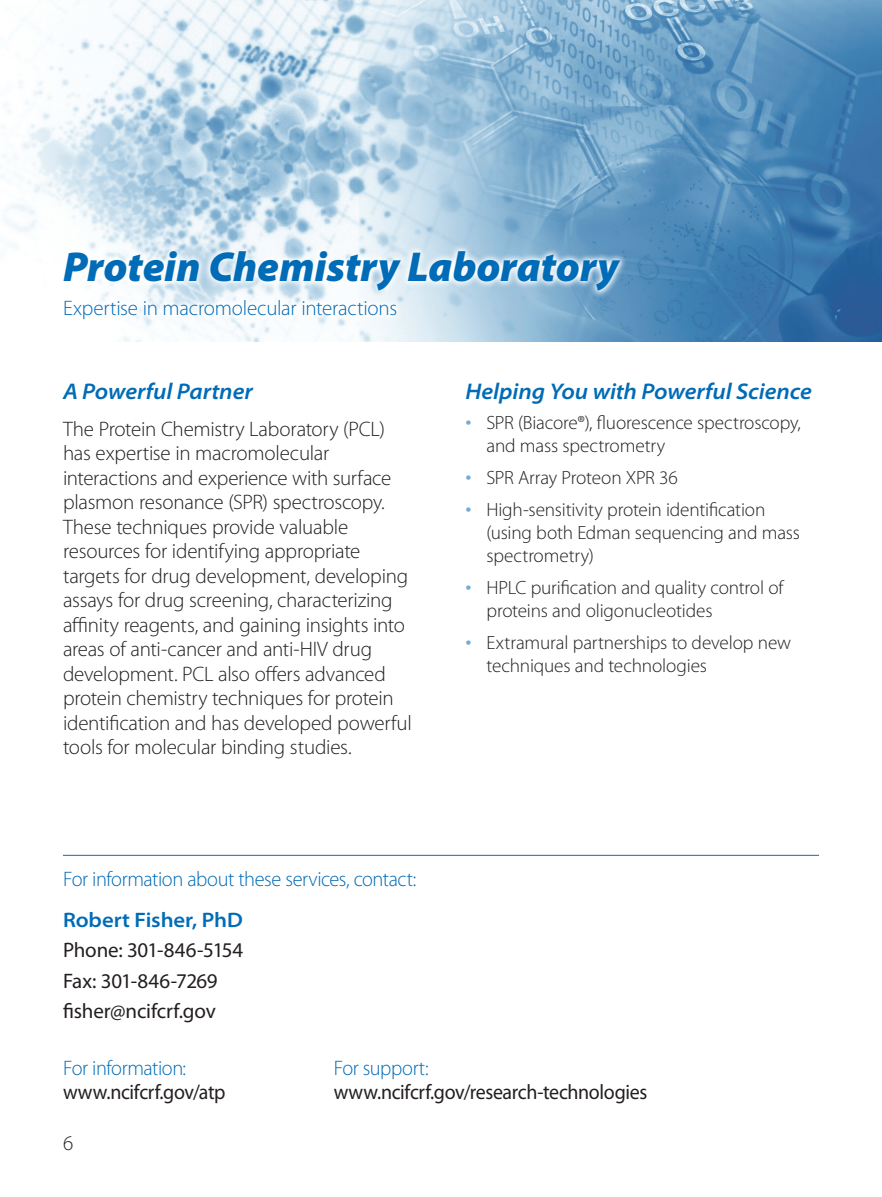
<style>
.page{position:relative;width:882px;height:1197px;background:#fff}
.page>*{position:absolute;margin:0;border:0;box-sizing:border-box;transform-origin:0 0}
._1_01_-_Laboratory_n{font:italic 900 42px "Myriad Pro";color:#006bb6}
._2_02_-_Subhead{font:italic 600 semi-expanded 22.75px "Myriad Pro";letter-spacing:-.005em;color:#006bb6}
._3_01_-_Body_text{font:300 21px/24.5px "Myriad Pro";letter-spacing:-.015em;color:#231f20}
._4_01_-_For_informat{font:300 21px "Myriad Pro";letter-spacing:-.02em;color:#006bb6}
._4_03_-_Contact_info{font:21px "Myriad Pro";letter-spacing:-.015em;color:#231f20;scale:.95 1}
._4_03_-_Contact_info-2{font:21px "Myriad Pro";letter-spacing:-.015em;color:#231f20}
._1_02_-_Tagline{font:300 21px "Myriad Pro";letter-spacing:-.015em;color:#006bb6}
._4_02_-_Contact_pers{font:600 semi-expanded 21px "Myriad Pro";letter-spacing:-.005em;color:#006bb6}
._3_02_-_Bullet_text{font:300 19.25px/23.1px "Myriad Pro";letter-spacing:-.01em;color:#231f20}
.s1{font-size:24.5px;color:#72aad6}
</style>
<div class="page">
<img style="left:1px;top:0;width:881px;height:341px">
<hr style="left:63px;top:855px;width:756px;height:1px;background:#006bb6">
<svg style="left:54px;top:242px;width:700px;height:100px"></svg>
<p class="_1_01_-_Laboratory_n" style="left:63px;top:243px;width:558px">Protein Chemistry Laboratory</p>
<p class="_1_02_-_Tagline" style="left:63px;top:296px;width:336px">Expertise in macromolecular interactions</p>
<p class="_2_02_-_Subhead" style="left:63px;top:379px;width:191px">A Powerful Partner</p>
<p class="_3_01_-_Body_text" style="left:63px;top:417px;width:350px">The Protein Chemistry Laboratory (PCL) has expertise in macromolecular interactions and experience with surface plasmon resonance (SPR) spectroscopy.<br>These techniques provide valuable resources for identifying appropriate targets for drug development, developing assays for drug screening, characterizing affinity reagents, and gaining insights into areas of anti-cancer and anti-HIV drug development. PCL also offers advanced protein chemistry techniques for protein identification and has developed powerful tools for molecular binding studies.</p>
<p class="_4_01_-_For_informat" style="left:63px;top:867px;width:355px">For information about these services, contact:</p>
<p class="_4_02_-_Contact_pers" style="left:63px;top:908px;width:181px">Robert Fisher, PhD</p>
<p class="_4_03_-_Contact_info-2" style="left:63px;top:937px;width:182px">Phone: 301-846-5154</p>
<p class="_4_03_-_Contact_info-2" style="left:63px;top:968px;width:156px">Fax: 301-846-7269</p>
<p class="_4_03_-_Contact_info-2" style="left:63px;top:998px;width:154px">fisher@ncifcrf.gov</p>
<p class="_2_02_-_Subhead" style="left:466px;top:379px;width:348px">Helping You with Powerful Science</p>
<p class="_3_02_-_Bullet_text" style="left:486px;top:411px;width:316px;text-indent:-21px"><span class="s1">•</span> SPR (Biacore®), fluorescence spectroscopy, and mass spectrometry</p>
<p class="_3_02_-_Bullet_text" style="left:466px;top:466px;width:214px"><span class="s1">•</span> SPR Array Proteon XPR 36</p>
<p class="_3_02_-_Bullet_text" style="left:486px;top:498px;width:315px;text-indent:-21px"><span class="s1">•</span> High-sensitivity protein identification (using both Edman sequencing and mass spectrometry)</p>
<p class="_3_02_-_Bullet_text" style="left:486px;top:576px;width:299px;text-indent:-21px"><span class="s1">•</span> HPLC purification and quality control of proteins and oligonucleotides</p>
<p class="_3_02_-_Bullet_text" style="left:486px;top:631px;width:306px;text-indent:-21px"><span class="s1">•</span> Extramural partnerships to develop new techniques and technologies</p>
<p class="_4_01_-_For_informat" style="left:63px;top:1056px;width:125px">For information:</p>
<p class="_4_03_-_Contact_info" style="left:63px;top:1079px;width:173px">www.ncifcrf.gov/atp</p>
<p class="_3_01_-_Body_text" style="left:63px;top:1131px;width:12px">6</p>
<p class="_4_01_-_For_informat" style="left:334px;top:1056px;width:96px">For support:</p>
<p class="_4_03_-_Contact_info" style="left:334px;top:1079px;width:332px">www.ncifcrf.gov/research-technologies</p>
</div>
